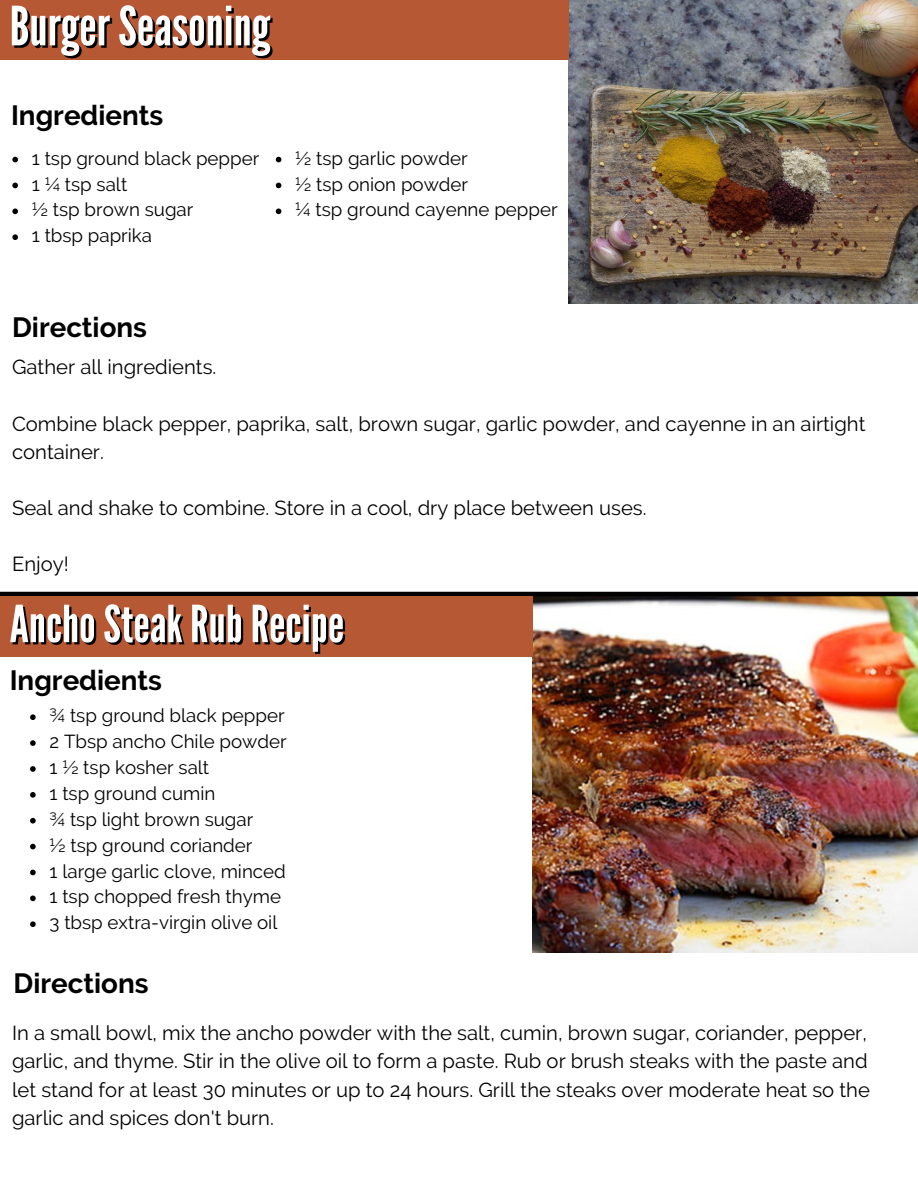
<style>
.page{position:relative;width:918px;height:1188px;background:#fff}
.page>*{position:absolute;margin:0;border:0;box-sizing:border-box;transform-origin:0 0}
.t1{font:54px "League Gothic";color:#fff}
.t2{font:51px "League Gothic";color:#fff}
.t3{font:700 27.75px "Raleway";color:#000}
.t4{font:20.25px/28.2px "Raleway";color:#000}
.t5{font:18.75px/25.8px "Raleway";color:#000}
</style>
<div class="page">
<img style="left:532px;top:596px;width:386px;height:357px">
<hr style="left:0;top:592px;width:918px;height:4px;background:#000">
<img style="left:568px;top:0;width:350px;height:304px">
<div style="left:0;top:0;width:568px;height:60px;background:#b55833"></div>
<div style="left:0;top:596px;width:532px;height:60px;background:#b55833"></div>
<svg style="left:276px;top:157px;width:5px;height:5px"></svg>
<svg style="left:276px;top:183px;width:5px;height:5px"></svg>
<svg style="left:276px;top:209px;width:5px;height:5px"></svg>
<svg style="left:12px;top:157px;width:6px;height:5px"></svg>
<svg style="left:12px;top:183px;width:6px;height:5px"></svg>
<svg style="left:12px;top:209px;width:6px;height:5px"></svg>
<svg style="left:12px;top:234px;width:6px;height:6px"></svg>
<svg style="left:30px;top:714px;width:6px;height:6px"></svg>
<svg style="left:30px;top:740px;width:6px;height:6px"></svg>
<svg style="left:30px;top:766px;width:6px;height:6px"></svg>
<svg style="left:30px;top:792px;width:6px;height:6px"></svg>
<svg style="left:30px;top:818px;width:6px;height:6px"></svg>
<svg style="left:30px;top:844px;width:6px;height:5px"></svg>
<svg style="left:30px;top:870px;width:6px;height:5px"></svg>
<svg style="left:30px;top:896px;width:6px;height:5px"></svg>
<svg style="left:30px;top:921px;width:6px;height:6px"></svg>
<h1 class="t1" style="left:10px;top:-5px;width:262px">BurgerSeasoning</h1>
<h3 class="t3" style="left:11px;top:99px;width:154px">Ingredients</h3>
<p class="t5" style="left:32px;top:145px;width:229px">1 tsp ground black pepper<br>1 ¼ tsp salt<br>½ tsp brown sugar<br>1 tbsp paprika</p>
<h3 class="t3" style="left:12px;top:311px;width:137px">Directions</h3>
<p class="t5" style="left:295px;top:145px;width:264px">½ tsp garlic powder<br>½ tsp onion powder<br>¼ tsp ground cayenne pepper</p>
<p class="t4" style="left:12px;top:353px;width:206px">Gather all ingredients.</p>
<p class="t4" style="left:12px;top:409px;width:855px">Combine black pepper, paprika, salt, brown sugar, garlic powder, and cayenne in an airtight container.</p>
<p class="t4" style="left:12px;top:494px;width:636px">Seal and shake to combine. Store in a cool, dry place between uses.</p>
<p class="t4" style="left:12px;top:550px;width:58px">Enjoy!</p>
<h2 class="t2" style="left:10px;top:594px;width:336px">AnchoSteakRubRecipe</h2>
<h3 class="t3" style="left:10px;top:664px;width:154px">Ingredients</h3>
<p class="t5" style="left:50px;top:703px;width:239px">¾ tsp ground black pepper<br>2 Tbsp ancho Chile powder<br>1 ½ tsp kosher salt<br>1 tsp ground cumin<br>¾ tsp light brown sugar<br>½ tsp ground coriander<br>1 large garlic clove, minced<br>1 tsp chopped fresh thyme<br>3 tbsp extra-virgin olive oil</p>
<h3 class="t3" style="left:14px;top:967px;width:137px">Directions</h3>
<p class="t4" style="left:12px;top:1019px;width:859px">In a small bowl, mix the ancho powder with the salt, cumin, brown sugar, coriander, pepper, garlic, and thyme. Stir in the olive oil to form a paste. Rub or brush steaks with the paste and let stand for at least 30 minutes or up to 24 hours. Grill the steaks over moderate heat so the garlic and spices don't burn.</p>
</div>
